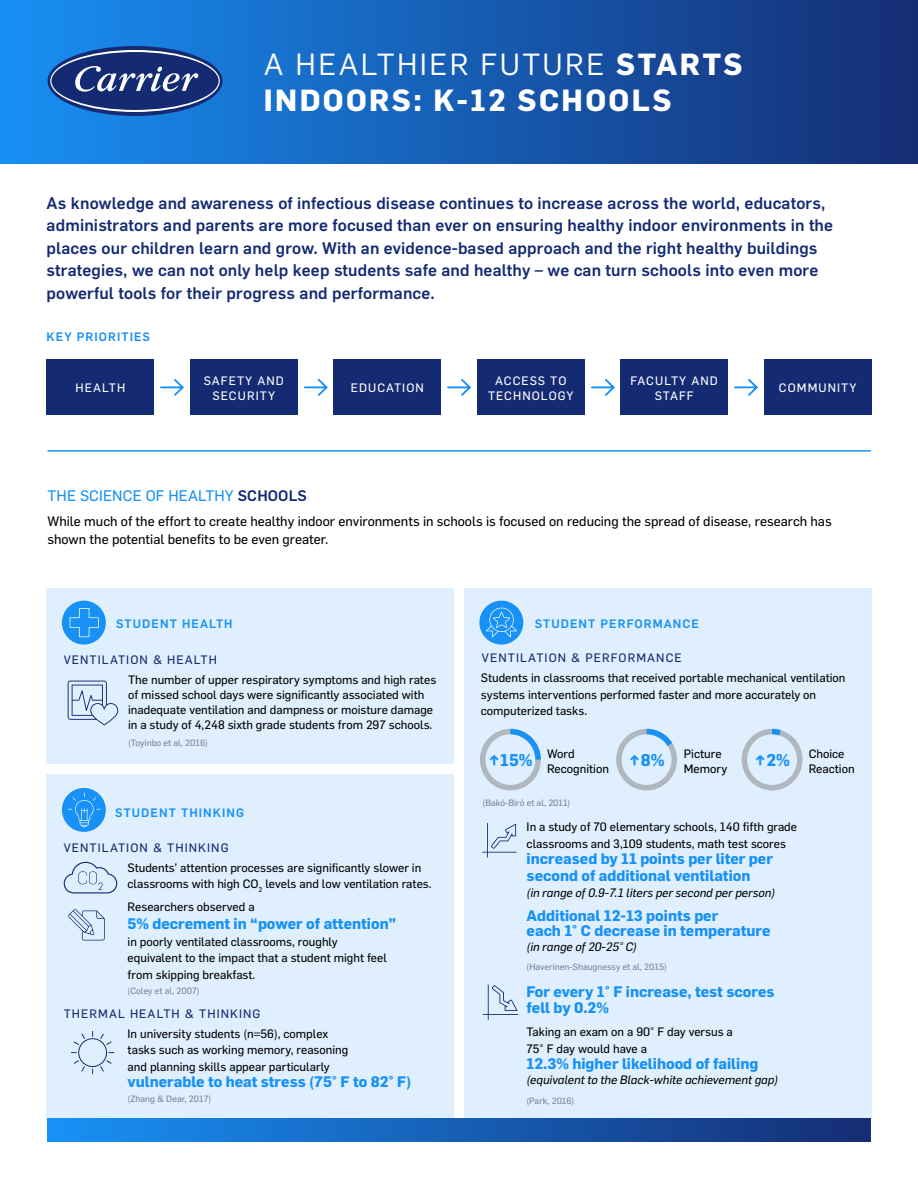
<style>
.page{position:relative;width:918px;height:1188px;background:#fff}
.page>*{position:absolute;margin:0;border:0;box-sizing:border-box;transform-origin:0 0}
.t1{font:700 30px/36px "Flama";letter-spacing:.08em;color:#fff}
.t2{font:700 16.8px "Flama";color:#1791f5}
.t3{font:500 16.5px/22.5px "Flama";letter-spacing:.01em;color:#142b73}
.t4{font:700 15px/16.5px "Flama";color:#1791f5}
.t5{font:15px "Flama Basic";letter-spacing:.01em;color:#1791f5}
.t6{font:13.5px/18px "Flama Basic";color:#000}
.t7{font:12px/16.5px "Flama Basic";color:#000}
.t8{font:italic 12px "Flama Basic";color:#000}
.t9{font:12px "Flama Basic";letter-spacing:.09em;color:#142b73}
.t10{font:12px/14.4px "Flama Basic";letter-spacing:.09em;color:#fff;text-align:center}
.t11{font:500 12px "Flama";letter-spacing:.09em;color:#1791f5}
.t12{font:9px "Flama Basic";color:#758591}
.s1{font-weight:400}
.s2{font-family:"Flama";font-weight:500;color:#142b73}
</style>
<div class="page">
<div style="left:47px;top:774px;width:407px;height:345px;background:#dfeffd"></div>
<div style="left:464px;top:588px;width:407px;height:531px;background:#dfeffd"></div>
<div style="left:0;top:0;width:918px;height:163px;background:linear-gradient(to right,#1890f4,#152d74)"></div>
<div style="left:48px;top:46px;width:175px;height:70px;background:#142b73;border-radius:50%"></div>
<svg style="left:50px;top:50px;width:170px;height:62px"></svg>
<hr style="left:48px;top:450px;width:823px;height:2px;background:#1791f5">
<div style="left:47px;top:588px;width:407px;height:176px;background:#dfeffd"></div>
<div style="left:48px;top:1119px;width:822px;height:22px;background:linear-gradient(to right,#1891f6,#152d74)"></div>
<div style="left:47px;top:359px;width:107px;height:56px;background:#142b73"></div>
<div style="left:190px;top:359px;width:108px;height:56px;background:#142b73"></div>
<svg style="left:160px;top:379px;width:24px;height:17px"></svg>
<div style="left:334px;top:359px;width:107px;height:56px;background:#142b73"></div>
<div style="left:477px;top:359px;width:108px;height:56px;background:#142b73"></div>
<div style="left:621px;top:359px;width:107px;height:56px;background:#142b73"></div>
<div style="left:764px;top:359px;width:107px;height:56px;background:#142b73"></div>
<svg style="left:303px;top:379px;width:25px;height:17px"></svg>
<svg style="left:447px;top:379px;width:24px;height:17px"></svg>
<svg style="left:591px;top:379px;width:24px;height:17px"></svg>
<svg style="left:734px;top:379px;width:24px;height:17px"></svg>
<div style="left:62px;top:601px;width:44px;height:44px;background:#1791f5;border-radius:50%"></div>
<svg style="left:70px;top:608px;width:29px;height:29px"></svg>
<div style="left:62px;top:788px;width:44px;height:44px;background:#1791f5;border-radius:50%"></div>
<svg style="left:68px;top:793px;width:33px;height:34px"></svg>
<div style="left:479px;top:601px;width:44px;height:44px;background:#1791f5;border-radius:50%"></div>
<svg style="left:486px;top:608px;width:31px;height:29px"></svg>
<div style="left:480px;top:729px;width:61px;height:61px;border:6px solid #b1b7be;border-radius:50%"></div>
<svg style="left:505px;top:728px;width:36px;height:37px"></svg>
<div style="left:616px;top:729px;width:61px;height:61px;border:6px solid #b1b7be;border-radius:50%"></div>
<svg style="left:641px;top:728px;width:35px;height:24px"></svg>
<div style="left:742px;top:729px;width:61px;height:61px;border:6px solid #b1b7be;border-radius:50%"></div>
<svg style="left:767px;top:728px;width:20px;height:11px"></svg>
<svg style="left:64px;top:862px;width:53px;height:31px"></svg>
<svg style="left:71px;top:1031px;width:43px;height:43px"></svg>
<svg style="left:68px;top:909px;width:37px;height:31px"></svg>
<svg style="left:482px;top:823px;width:35px;height:35px"></svg>
<svg style="left:483px;top:984px;width:35px;height:36px"></svg>
<svg style="left:68px;top:681px;width:50px;height:44px"></svg>
<h1 class="t1" style="left:264px;top:44px;width:480px"><span class="s1">A HEALTHIER FUTURE</span> STARTS<br>INDOORS: K-12 SCHOOLS</h1>
<p class="t3" style="left:47px;top:191px;width:788px">As knowledge and awareness of infectious disease continues to increase across the world, educators, administrators and parents are more focused than ever on ensuring healthy indoor environments in the places our children learn and grow. With an evidence-based approach and the right healthy buildings strategies, we can not only help keep students safe and healthy – we can turn schools into even more powerful tools for their progress and performance.</p>
<p class="t11" style="left:47px;top:328px;width:105px">KEY PRIORITIES</p>
<p class="t10" style="left:75px;top:380px;width:51px">HEALTH</p>
<p class="t10" style="left:204px;top:373px;width:82px">SAFETY AND<br>SECURITY</p>
<p class="t10" style="left:351px;top:380px;width:75px">EDUCATION</p>
<p class="t10" style="left:488px;top:373px;width:87px">ACCESS TO<br>TECHNOLOGY</p>
<p class="t10" style="left:631px;top:373px;width:89px">FACULTY AND<br>STAFF</p>
<p class="t10" style="left:779px;top:380px;width:79px">COMMUNITY</p>
<p class="t5" style="left:48px;top:485px;width:261px">THE SCIENCE OF HEALTHY <span class="s2">SCHOOLS</span></p>
<p class="t6" style="left:48px;top:511px;width:786px">While much of the effort to create healthy indoor environments in schools is focused on reducing the spread of disease, research has shown the potential benefits to be even greater.</p>
<p class="t11" style="left:116px;top:615px;width:118px">STUDENT HEALTH</p>
<p class="t9" style="left:64px;top:652px;width:155px">VENTILATION &amp; HEALTH</p>
<p class="t7" style="left:128px;top:671px;width:310px;line-height:15px">The number of upper respiratory symptoms and high rates of missed school days were significantly associated with inadequate ventilation and dampness or moisture damage in a study of 4,248 sixth grade students from 297 schools.</p>
<p class="t12" style="left:128px;top:737px;width:81px">(Toyinbo et al, 2016)</p>
<p class="t11" style="left:115px;top:804px;width:130px">STUDENT THINKING</p>
<p class="t9" style="left:64px;top:839px;width:166px">VENTILATION &amp; THINKING</p>
<p class="t7" style="left:128px;top:858px;width:306px">Students’ attention processes are significantly slower in classrooms with high CO<sub>2</sub> levels and low ventilation rates.</p>
<p class="t7" style="left:128px;top:898px;width:129px">Researchers observed a</p>
<p class="t4" style="left:128px;top:915px;width:270px">5% decrement in “power of attention”</p>
<p class="t7" style="left:128px;top:933px;width:261px">in poorly ventilated classrooms, roughly equivalent to the impact that a student might feel from skipping breakfast.</p>
<p class="t12" style="left:128px;top:985px;width:74px">(Coley et al, 2007)</p>
<p class="t9" style="left:64px;top:1006px;width:198px">THERMAL HEALTH &amp; THINKING</p>
<p class="t7" style="left:128px;top:1025px;width:222px">In university students (n=56), complex tasks such as working memory, reasoning and planning skills appear particularly</p>
<p class="t4" style="left:128px;top:1073px;width:285px">vulnerable to heat stress (75° F to 82° F)</p>
<p class="t12" style="left:128px;top:1093px;width:85px">(Zhang &amp; Dear, 2017)</p>
<p class="t11" style="left:535px;top:615px;width:166px">STUDENT PERFORMANCE</p>
<p class="t9" style="left:482px;top:650px;width:201px">VENTILATION &amp; PERFORMANCE</p>
<p class="t7" style="left:481px;top:669px;width:366px">Students in classrooms that received portable mechanical ventilation systems interventions performed faster and more accurately on computerized tasks.</p>
<p class="t7" style="left:547px;top:746px;width:63px;line-height:14.4px">Word<br>Recognition</p>
<p class="t7" style="left:684px;top:746px;width:45px;line-height:14.4px">Picture<br>Memory</p>
<p class="t7" style="left:809px;top:746px;width:47px;line-height:14.4px">Choice<br>Reaction</p>
<p class="t12" style="left:483px;top:797px;width:89px">(Bakó-Biró et al, 2011)</p>
<h2 class="t2" style="left:488px;top:748px;width:46px">↑15%</h2>
<h2 class="t2" style="left:629px;top:748px;width:37px">↑8%</h2>
<h2 class="t2" style="left:754px;top:748px;width:37px">↑2%</h2>
<p class="t7" style="left:527px;top:818px;width:272px">In a study of 70 elementary schools, 140 fifth grade classrooms and 3,109 students, math test scores</p>
<p class="t4" style="left:527px;top:850px;width:248px">increased by 11 points per liter per second of additional ventilation</p>
<p class="t8" style="left:527px;top:885px;width:250px">(in range of 0.9-7.1 liters per second per person)</p>
<p class="t4" style="left:527px;top:907px;width:245px;line-height:15px">Additional 12-13 points per<br>each 1° C decrease in temperature</p>
<p class="t8" style="left:527px;top:938px;width:112px">(in range of 20-25° C)</p>
<p class="t12" style="left:527px;top:961px;width:142px">(Haverinen-Shaugnessy et al, 2015)</p>
<p class="t4" style="left:526px;top:982px;width:250px">For every 1° F increase, test scores fell by 0.2%</p>
<p class="t7" style="left:526px;top:1023px;width:208px">Taking an exam on a 90° F day versus a<br>75° F day would have a</p>
<p class="t4" style="left:526px;top:1055px;width:233px">12.3% higher likelihood of failing</p>
<p class="t8" style="left:526px;top:1072px;width:253px">(equivalent to the Black-white achievement gap)</p>
<p class="t12" style="left:526px;top:1094px;width:49px">(Park, 2016)</p>
</div>
